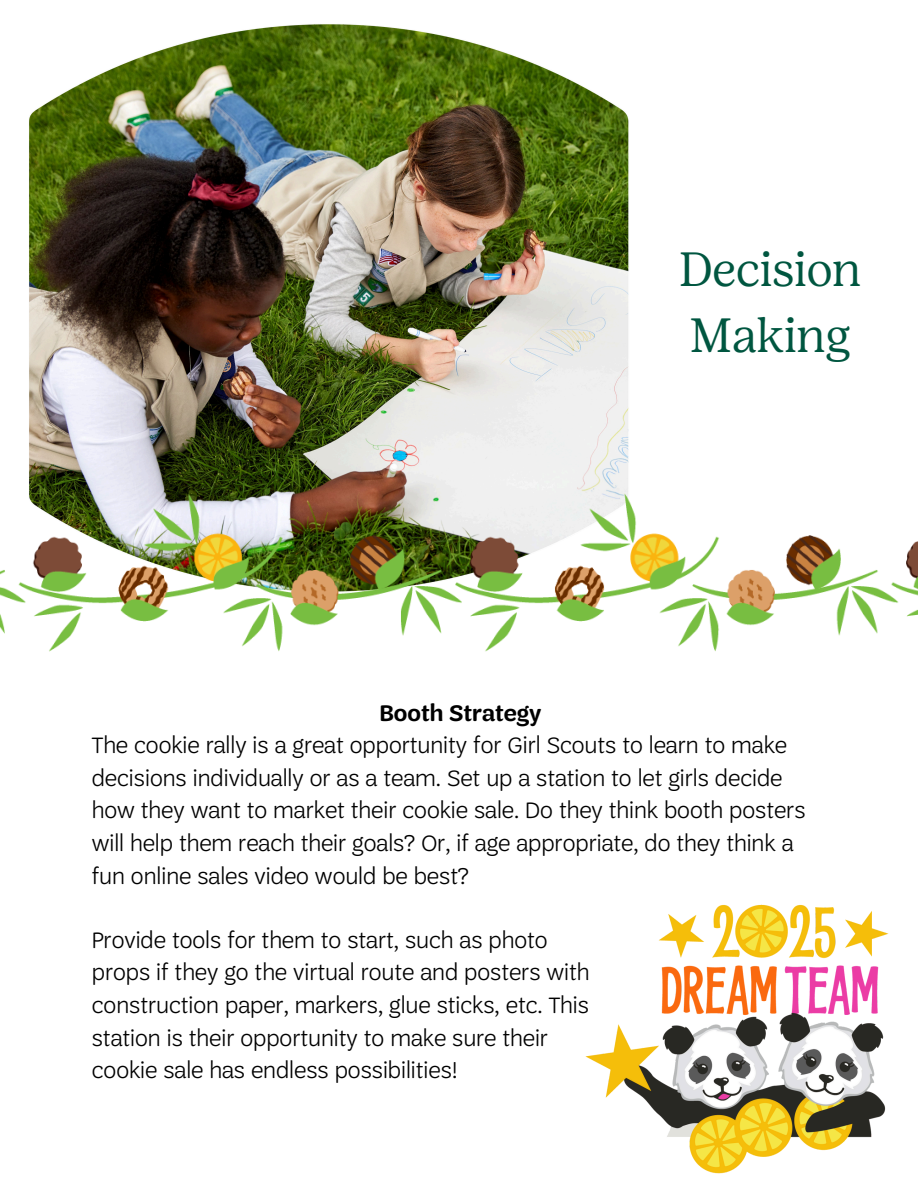
<style>
.page{position:relative;width:918px;height:1188px;background:#fff}
.page>*{position:absolute;margin:0;border:0;box-sizing:border-box;transform-origin:0 0}
.t1{font:300 48px/66.3px "Girl Scout Display";color:#005640}
.t2{font:300 24px/32.7px "Trefoil Sans";color:#000}
.t3{font:600 24px "Trefoil Sans";color:#000}
</style>
<div class="page">
<img style="left:29px;top:24px;width:600px;height:422px">
<img style="left:0;top:446px;width:918px;height:206px">
<img style="left:585px;top:904px;width:304px;height:270px">
<p class="t1" style="left:679px;top:236px;width:183px">Decision<br>Making</p>
<p class="t3" style="left:380px;top:698px;width:164px">Booth Strategy</p>
<p class="t2" style="left:92px;top:729px;width:715px">The cookie rally is a great opportunity for Girl Scouts to learn to make decisions individually or as a team. Set up a station to let girls decide how they want to market their cookie sale. Do they think booth posters will help them reach their goals? Or, if age appropriate, do they think a fun online sales video would be best?</p>
<p class="t2" style="left:92px;top:923px;width:499px">Provide tools for them to start, such as photo props if they go the virtual route and posters with construction paper, markers, glue sticks, etc. This station is their opportunity to make sure their cookie sale has endless possibilities!</p>
</div>
